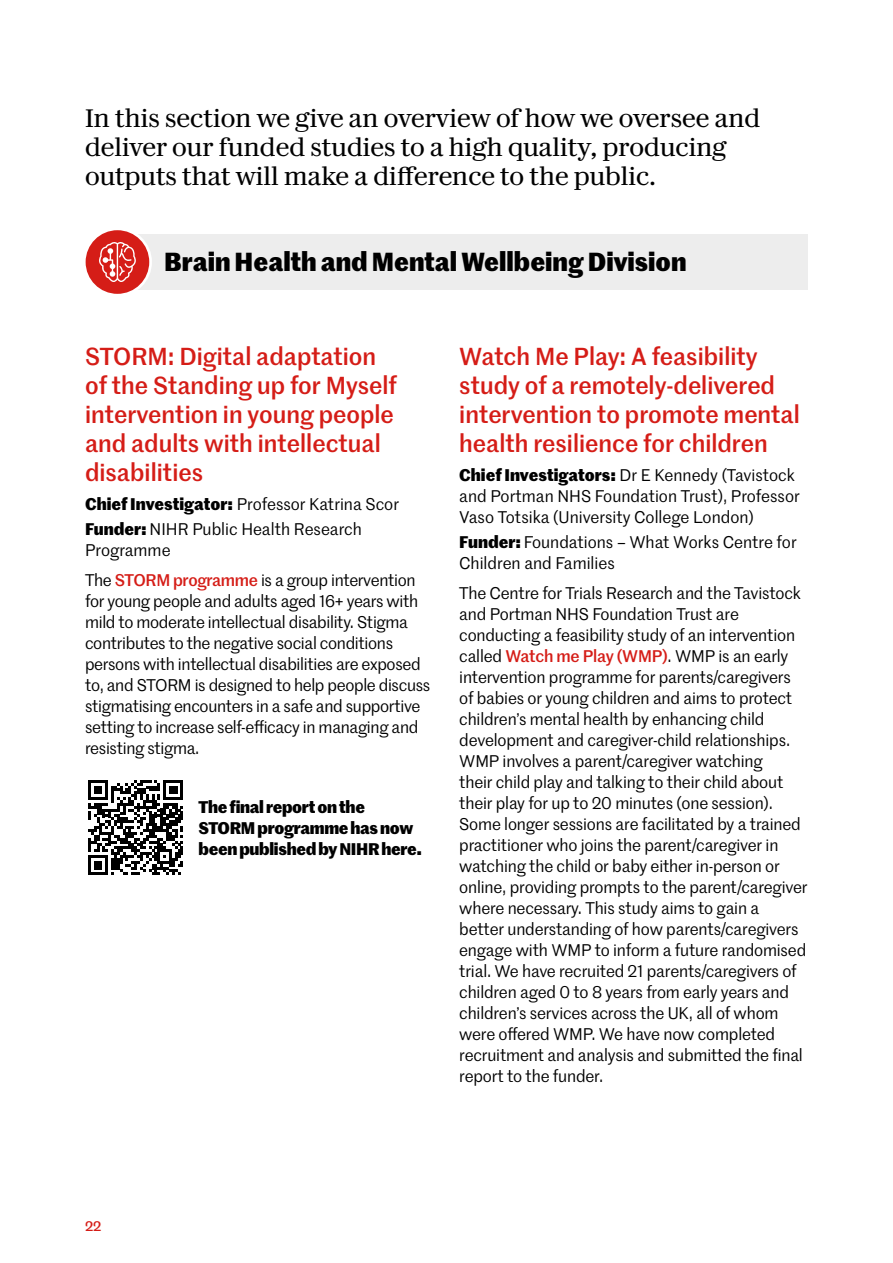
<style>
.page{position:relative;width:893px;height:1263px;background:#fff}
.page>*{position:absolute;margin:0;border:0;box-sizing:border-box;transform-origin:0 0}
.t1{font:25.5px/29.2px "Darby Serif Text TT Regular 2";color:#000}
.t2{font:25.5px "Marr Sans TT Bold 2";color:#000}
.t3{font:500 24px/28.8px "Marr Sans TT";color:#d51d17}
.t4{font:16.5px/21px "Marr Sans TT Regular 2";letter-spacing:-.01em;color:#000}
.t5{font:16.5px/21px "Marr Sans TT";letter-spacing:-.01em;color:#000}
.t6{font:16.5px/21px "Marr Sans TT Bold 2";letter-spacing:-.02em;color:#000}
.t7{font:500 13.5px "Marr Sans TT";color:#d51d17}
.s1{font-family:"Marr Sans TT";font-weight:700}
.s2{font-family:"Marr Sans TT";font-weight:500;color:#d51d17}
</style>
<div class="page">
<div style="left:100px;top:234px;width:708px;height:55px;background:#ededed"></div>
<div style="left:84px;top:229px;width:67px;height:66px;background:#d51d17;border-radius:50%"></div>
<div style="left:83px;top:227px;width:69px;height:70px;border:3px solid #fff;border-radius:50%"></div>
<svg style="left:99px;top:242px;width:37px;height:40px"></svg>
<svg style="left:88px;top:780px;width:95px;height:95px"></svg>
<p class="t1" style="left:85px;top:101px;width:677px">In this section we give an overview of how we oversee and deliver our funded studies to a high quality, producing outputs that will make a difference to the public.</p>
<p class="t2" style="left:164px;top:242px;width:524px">Brain Health and Mental Wellbeing Division</p>
<p class="t3" style="left:85px;top:341px;width:313px">STORM: Digital adaptation of the Standing up for Myself intervention in young people and adults with intellectual disabilities</p>
<p class="t4" style="left:85px;top:491px;width:316px;line-height:25.2px"><span class="s1">Chief Investigator:</span> Professor Katrina Scor<br><span class="s1">Funder:</span> NIHR Public Health Research</p>
<p class="t4" style="left:85px;top:539px;width:87px">Programme</p>
<p class="t4" style="left:85px;top:569px;width:347px">The <span class="s2">STORM programme</span> is a group intervention for young people and adults aged 16+ years with mild to moderate intellectual disability. Stigma contributes to the negative social conditions persons with intellectual disabilities are exposed to, and STORM is designed to help people discuss stigmatising encounters in a safe and supportive</p>
<p class="t5" style="left:85px;top:716px;width:335px">setting to increase self-efficacy in managing and</p>
<p class="t4" style="left:85px;top:737px;width:116px">resisting stigma.</p>
<p class="t6" style="left:198px;top:795px;width:225px">The final report on the<br>STORM programme has now been published by NIHR here.</p>
<p class="t3" style="left:459px;top:341px;width:342px">Watch Me Play: A feasibility study of a remotely-delivered intervention to promote mental health resilience for children</p>
<p class="t4" style="left:459px;top:464px;width:342px"><span class="s1">Chief Investigators:</span> Dr E Kennedy (Tavistock and Portman NHS Foundation Trust), Professor<br>Vaso Totsika (University College London)</p>
<p class="t4" style="left:459px;top:531px;width:339px"><span class="s1">Funder:</span> Foundations – What Works Centre for<br>Children and Families</p>
<p class="t4" style="left:459px;top:582px;width:350px">The Centre for Trials Research and the Tavistock and Portman NHS Foundation Trust are conducting a feasibility study of an intervention called <span class="s2">Watch me Play (WMP)</span>. WMP is an early intervention programme for parents/caregivers of babies or young children and aims to protect children’s mental health by enhancing child development and caregiver-child relationships.<br>WMP involves a parent/caregiver watching<br>their child play and talking to their child about their play for up to 20 minutes (one session).<br>Some longer sessions are facilitated by a trained practitioner who joins the parent/caregiver in watching the child or baby either in-person or online, providing prompts to the parent/caregiver where necessary. This study aims to gain a better understanding of how parents/caregivers engage with WMP to inform a future randomised trial. We have recruited 21 parents/caregivers of children aged 0 to 8 years from early years and children’s services across the UK, all of whom</p>
<p class="t5" style="left:459px;top:1023px;width:345px">were offered WMP. We have now completed recruitment and analysis and submitted the final</p>
<p class="t4" style="left:459px;top:1065px;width:146px">report to the funder.</p>
<p class="t7" style="left:85px;top:1216px;width:18px">22</p>
</div>
